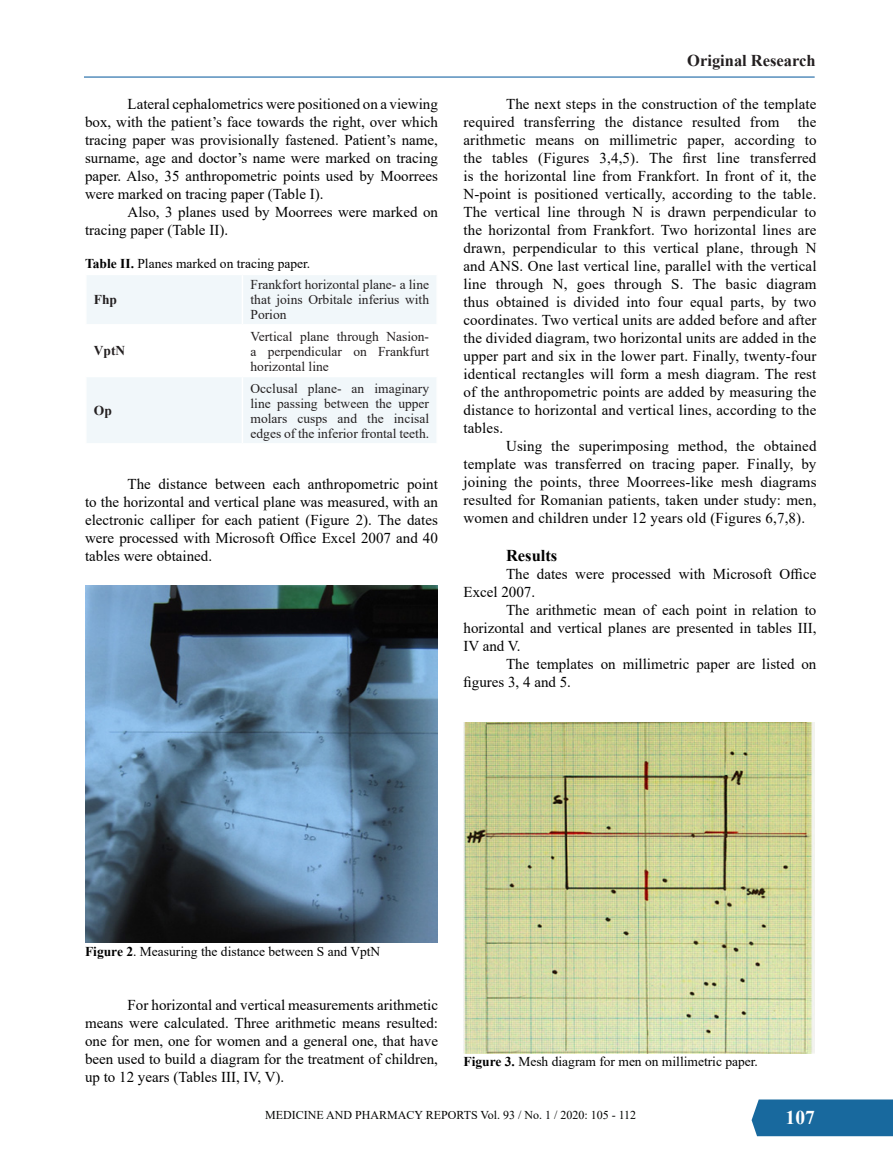
<style>
.page{position:relative;width:893px;height:1149px;background:#fff}
.page>*{position:absolute;margin:0;border:0;box-sizing:border-box;transform-origin:0 0}
.t1{font:700 19.5px "Times New Roman";color:#fff}
.t2{font:700 16.5px "Times New Roman";color:#231f20}
.t3{font:700 16.5px "Times New Roman";color:#000}
.t4{font:15px/18px "Times New Roman";color:#000;text-align:justify}
.t5{font:13.5px/15px "Times New Roman";color:#231f20;text-align:justify}
.t6{font:13.5px "Times New Roman";color:#000}
.t7{font:700 13.5px "Times New Roman";color:#231f20}
.t8{font:12px "Times New Roman";color:#040503}
.s1{font-weight:700}
</style>
<div class="page">
<div style="left:752px;top:1099px;width:141px;height:36px;background:#18699e"></div>
<hr style="left:84px;top:77px;width:731px;height:1px;background:#01569b">
<svg style="left:87px;top:275px;width:349px;height:168px;fill:#f1f7fa"></svg>
<hr style="left:242px;top:275px;width:1px;height:49px;background:#fff">
<hr style="left:85px;top:324px;width:157px;height:1px;background:#fff">
<hr style="left:242px;top:324px;width:196px;height:1px;background:#fff">
<hr style="left:242px;top:325px;width:1px;height:50px;background:#fff">
<hr style="left:85px;top:375px;width:157px;height:2px;background:#fff">
<hr style="left:242px;top:375px;width:196px;height:2px;background:#fff">
<hr style="left:242px;top:377px;width:1px;height:66px;background:#fff">
<img style="left:85px;top:585px;width:353px;height:357px">
<img style="left:463px;top:722px;width:352px;height:330px">
<p class="t4" style="left:85px;top:95px;width:354px;text-indent:43px">Lateral cephalometrics were positioned on a viewing box, with the patient’s face towards the right, over which tracing paper was provisionally fastened. Patient’s name, surname, age and doctor’s name were marked on tracing paper. Also, 35 anthropometric points used by Moorrees were marked on tracing paper (Table I).</p>
<p class="t4" style="left:85px;top:203px;width:354px;text-indent:43px">Also, 3 planes used by Moorrees were marked on tracing paper (Table II).</p>
<p class="t6" style="left:85px;top:253px;width:227px"><span class="s1">Table II.</span> Planes marked on tracing paper.</p>
<p class="t7" style="left:94px;top:290px;width:25px">Fhp</p>
<p class="t5" style="left:250px;top:277px;width:180px">Frankfort horizontal plane- a line that joins Orbitale inferius with Porion</p>
<p class="t7" style="left:94px;top:341px;width:33px">VptN</p>
<p class="t5" style="left:250px;top:328px;width:180px">Vertical plane through Nasion&shy;a perpendicular on Frankfurt horizontal line</p>
<p class="t5" style="left:250px;top:380px;width:180px">Occlusal plane- an imaginary line passing between the upper molars cusps and the incisal edges of the inferior frontal teeth.</p>
<p class="t4" style="left:85px;top:474px;width:354px;text-indent:43px">The distance between each anthropometric point to the horizontal and vertical plane was measured, with an electronic calliper for each patient (Figure 2). The dates were processed with Microsoft Office Excel 2007 and 40 tables were obtained.</p>
<p class="t7" style="left:94px;top:400px;width:20px">Op</p>
<p class="t2" style="left:687px;top:48px;width:130px">Original Research</p>
<p class="t4" style="left:463px;top:95px;width:355px;text-indent:43px">The next steps in the construction of the template required transferring the distance resulted from the arithmetic means on millimetric paper, according to the tables (Figures 3,4,5). The first line transferred is the horizontal line from Frankfort. In front of it, the N-point is positioned vertically, according to the table.<br>The vertical line through N is drawn perpendicular to the horizontal from Frankfort. Two horizontal lines are drawn, perpendicular to this vertical plane, through N and ANS. One last vertical line, parallel with the vertical line through N, goes through S. The basic diagram thus obtained is divided into four equal parts, by two coordinates. Two vertical units are added before and after the divided diagram, two horizontal units are added in the upper part and six in the lower part. Finally, twenty-four identical rectangles will form a mesh diagram. The rest of the anthropometric points are added by measuring the distance to horizontal and vertical lines, according to the tables.</p>
<p class="t4" style="left:463px;top:437px;width:354px;text-indent:43px">Using the superimposing method, the obtained template was transferred on tracing paper. Finally, by joining the points, three Moorrees-like mesh diagrams resulted for Romanian patients, taken under study: men, women and children under 12 years old (Figures 6,7,8).</p>
<p class="t3" style="left:506px;top:543px;width:53px">Results</p>
<p class="t4" style="left:463px;top:564px;width:354px;text-indent:43px">The dates were processed with Microsoft Office<br>Excel 2007.</p>
<p class="t4" style="left:463px;top:600px;width:354px;text-indent:43px">The arithmetic mean of each point in relation to horizontal and vertical planes are presented in tables III, IV and V.</p>
<p class="t4" style="left:463px;top:654px;width:354px;text-indent:43px">The templates on millimetric paper are listed on figures 3, 4 and 5.</p>
<p class="t6" style="left:85px;top:941px;width:297px"><span class="s1">Figure 2</span>. Measuring the distance between S and VptN</p>
<p class="t4" style="left:85px;top:994px;width:354px;text-indent:43px">For horizontal and vertical measurements arithmetic means were calculated. Three arithmetic means resulted: one for men, one for women and a general one, that have been used to build a diagram for the treatment of children, up to 12 years (Tables III, IV, V).</p>
<p class="t6" style="left:463px;top:1051px;width:296px"><span class="s1">Figure 3.</span> Mesh diagram for men on millimetric paper.</p>
<p class="t8" style="left:265px;top:1106px;width:372px">MEDICINE AND PHARMACY REPORTS Vol. 93 / No. 1 / 2020: 105 - 112</p>
<h1 class="t1" style="left:786px;top:1102px;width:31px">107</h1>
</div>
